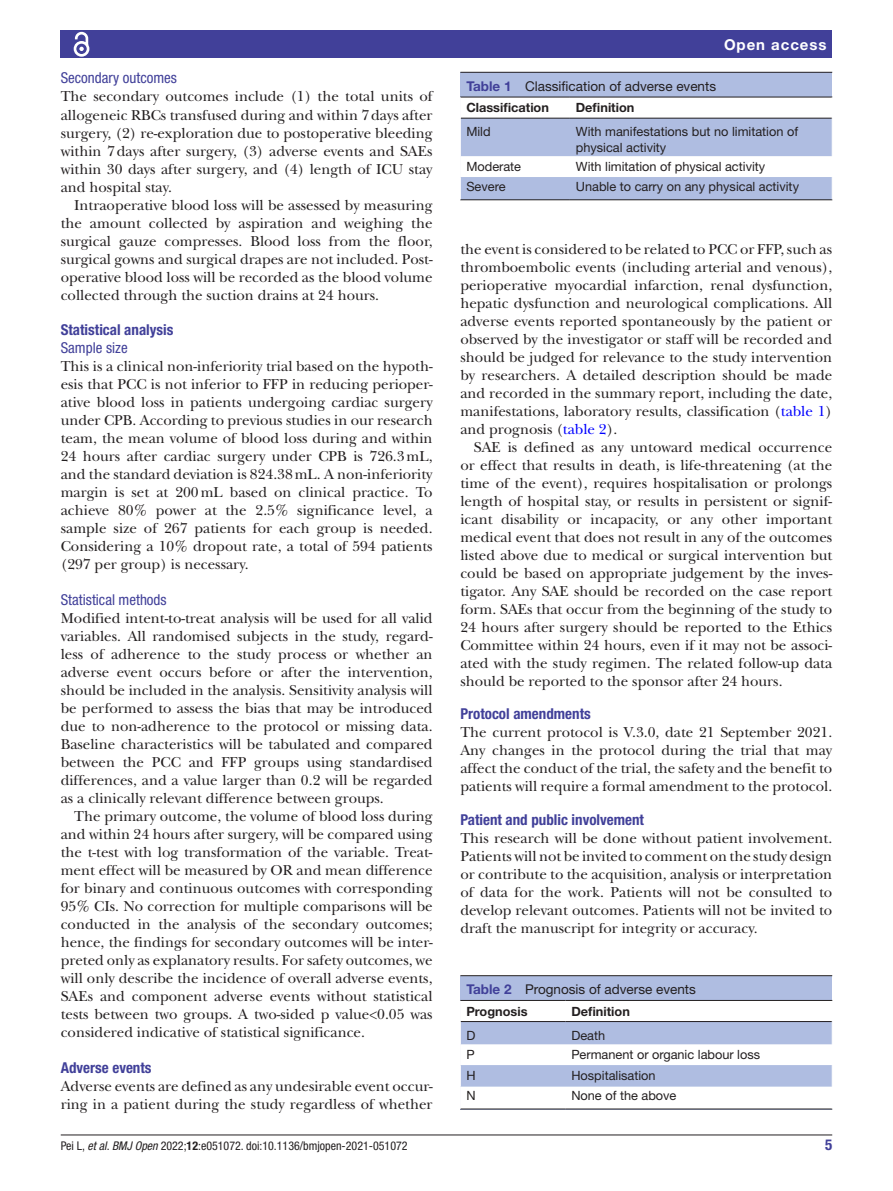
<style>
.page{position:relative;width:893px;height:1191px;background:#fff}
.page>*{position:absolute;margin:0;border:0;box-sizing:border-box;transform-origin:0 0}
.t1{font:15px/18px "New Baskerville";color:#231f20;text-align:justify}
.t2{font:700 condensed 15px "Helvetica Neue LT Std";color:#414099}
.t3{font:condensed 15px "Helvetica Neue LT Std";color:#414099}
.t4{font:700 15px "Helvetica Neue LT Std";letter-spacing:.065em;color:#fff}
.t5{font:13.5px "Helvetica Neue LT Std";color:#231f20}
.t6{font:12.75px/15.3px "Helvetica Neue LT Std";color:#231f20}
.t7{font:700 12.75px "Helvetica Neue LT Std";color:#231f20}
.t8{font:condensed 12px "Helvetica Neue LT Std";color:#231f20}
.s1{font-weight:700;color:#414099}
.s2{color:#00f}
.s3{font-style:italic}
.s4{font-weight:700}
</style>
<div class="page">
<hr style="left:61px;top:1134px;width:771px;height:1px;background:#231f20">
<div style="left:61px;top:31px;width:771px;height:27px;background:#414099"></div>
<svg style="left:73px;top:31px;width:17px;height:26px"></svg>
<div style="left:460px;top:73px;width:372px;height:127px;background:#afbde1"></div>
<hr style="left:460px;top:72px;width:372px;height:1px;background:#231f20">
<svg style="left:460px;top:97px;width:373px;height:103px"></svg>
<div style="left:460px;top:976px;width:372px;height:133px;background:#afbde1"></div>
<hr style="left:460px;top:975px;width:372px;height:1px;background:#231f20">
<svg style="left:460px;top:1000px;width:373px;height:109px"></svg>
<p class="t3" style="left:61px;top:69px;width:118px">Secondary outcomes</p>
<p class="t1" style="left:61px;top:88px;width:373px">The secondary outcomes include (1) the total units of allogeneic RBCs transfused during and within 7days after surgery, (2) re-exploration due to postoperative bleeding within 7days after surgery, (3) adverse events and SAEs within 30 days after surgery, and (4) length of ICU stay and hospital stay.</p>
<p class="t1" style="left:61px;top:196px;width:373px;text-indent:14px">Intraoperative blood loss will be assessed by measuring the amount collected by aspiration and weighing the surgical gauze compresses. Blood loss from the floor, surgical gowns and surgical drapes are not included. Post&shy;operative blood loss will be recorded as the blood volume collected through the suction drains at 24 hours.</p>
<p class="t2" style="left:61px;top:321px;width:114px">Statistical analysis</p>
<p class="t3" style="left:61px;top:339px;width:68px">Sample size</p>
<p class="t1" style="left:61px;top:358px;width:373px">This is a clinical non-inferiority trial based on the hypoth&shy;esis that PCC is not inferior to FFP in reducing perioper&shy;ative blood loss in patients undergoing cardiac surgery under CPB. According to previous studies in our research team, the mean volume of blood loss during and within 24 hours after cardiac surgery under CPB is 726.3mL, and the standard deviation is 824.38mL. A non-inferiority margin is set at 200mL based on clinical practice. To achieve 80% power at the 2.5% significance level, a sample size of 267 patients for each group is needed.<br>Considering a 10% dropout rate, a total of 594 patients (297 per group) is necessary.</p>
<p class="t3" style="left:61px;top:591px;width:107px">Statistical methods</p>
<p class="t1" style="left:61px;top:609px;width:373px">Modified intent-to-treat analysis will be used for all valid variables. All randomised subjects in the study, regard&shy;less of adherence to the study process or whether an adverse event occurs before or after the intervention, should be included in the analysis. Sensitivity analysis will be performed to assess the bias that may be introduced due to non-adherence to the protocol or missing data.<br>Baseline characteristics will be tabulated and compared between the PCC and FFP groups using standardised differences, and a value larger than 0.2 will be regarded as a clinically relevant difference between groups.</p>
<p class="t1" style="left:61px;top:807px;width:373px;text-indent:14px">The primary outcome, the volume of blood loss during and within 24 hours after surgery, will be compared using the t-test with log transformation of the variable. Treat&shy;ment effect will be measured by OR and mean difference for binary and continuous outcomes with corresponding 95% CIs. No correction for multiple comparisons will be conducted in the analysis of the secondary outcomes; hence, the findings for secondary outcomes will be inter&shy;preted only as explanatory results. For safety outcomes, we will only describe the incidence of overall adverse events, SAEs and component adverse events without statistical tests between two groups. A two-sided p value&lt;0.05 was considered indicative of statistical significance.</p>
<p class="t2" style="left:61px;top:1059px;width:92px">Adverse events</p>
<p class="t1" style="left:61px;top:1077px;width:373px">Adverse events are defined as any undesirable event occur&shy;ring in a patient during the study regardless of whether</p>
<p class="t4" style="left:724px;top:35px;width:104px">Open access</p>
<p class="t5" style="left:466px;top:78px;width:251px"><span class="s1">Table 1</span> Classification of adverse events</p>
<p class="t7" style="left:466px;top:100px;width:84px">Classification</p>
<p class="t7" style="left:576px;top:100px;width:60px">Definition</p>
<p class="t6" style="left:466px;top:124px;width:26px">Mild</p>
<p class="t6" style="left:576px;top:124px;width:224px">With manifestations but no limitation of physical activity</p>
<p class="t6" style="left:466px;top:159px;width:56px">Moderate</p>
<p class="t6" style="left:576px;top:159px;width:191px">With limitation of physical activity</p>
<p class="t6" style="left:466px;top:178px;width:41px">Severe</p>
<p class="t6" style="left:576px;top:178px;width:225px">Unable to carry on any physical activity</p>
<p class="t1" style="left:460px;top:240px;width:373px">the event is considered to be related to PCC or FFP, such as thromboembolic events (including arterial and venous), perioperative myocardial infarction, renal dysfunction, hepatic dysfunction and neurological complications. All adverse events reported spontaneously by the patient or observed by the investigator or staff will be recorded and should be judged for relevance to the study intervention by researchers. A detailed description should be made and recorded in the summary report, including the date, manifestations, laboratory results, classification (<span class="s2">table 1</span>) and prognosis (<span class="s2">table 2</span>).</p>
<p class="t1" style="left:460px;top:438px;width:373px;text-indent:13px">SAE is defined as any untoward medical occurrence or effect that results in death, is life-threatening (at the time of the event), requires hospitalisation or prolongs length of hospital stay, or results in persistent or signif&shy;icant disability or incapacity, or any other important medical event that does not result in any of the outcomes listed above due to medical or surgical intervention but could be based on appropriate judgement by the inves&shy;tigator. Any SAE should be recorded on the case report form. SAEs that occur from the beginning of the study to 24 hours after surgery should be reported to the Ethics Committee within 24 hours, even if it may not be associ&shy;ated with the study regimen. The related follow-up data should be reported to the sponsor after 24 hours.</p>
<p class="t2" style="left:460px;top:705px;width:132px">Protocol amendments</p>
<p class="t1" style="left:460px;top:723px;width:373px">The current protocol is V.3.0, date 21 September 2021.<br>Any changes in the protocol during the trial that may affect the conduct of the trial, the safety and the benefit to patients will require a formal amendment to the protocol.</p>
<p class="t2" style="left:460px;top:810px;width:185px">Patient and public involvement</p>
<p class="t1" style="left:460px;top:829px;width:373px">This research will be done without patient involvement.<br>Patients will not be invited to comment on the study design or contribute to the acquisition, analysis or interpretation of data for the work. Patients will not be consulted to develop relevant outcomes. Patients will not be invited to draft the manuscript for integrity or accuracy.</p>
<p class="t5" style="left:466px;top:981px;width:231px"><span class="s1">Table 2</span> Prognosis of adverse events</p>
<p class="t7" style="left:466px;top:1003px;width:63px">Prognosis</p>
<p class="t7" style="left:571px;top:1003px;width:60px">Definition</p>
<p class="t6" style="left:466px;top:1027px;width:10px">D</p>
<p class="t6" style="left:571px;top:1027px;width:35px">Death</p>
<p class="t6" style="left:466px;top:1047px;width:10px">P</p>
<p class="t6" style="left:571px;top:1047px;width:190px">Permanent or organic labour loss</p>
<p class="t6" style="left:466px;top:1068px;width:11px">H</p>
<p class="t6" style="left:571px;top:1068px;width:86px">Hospitalisation</p>
<p class="t6" style="left:466px;top:1087px;width:11px">N</p>
<p class="t6" style="left:571px;top:1087px;width:107px">None of the above</p>
<p class="t8" style="left:61px;top:1138px;width:348px">Pei L, <span class="s3">et al</span>. <span class="s3">BMJ Open</span> 2022;<span class="s4">12</span>:e051072. doi:10.1136/bmjopen-2021-051072</p>
<p class="t2" style="left:825px;top:1135px;width:9px">5</p>
</div>
